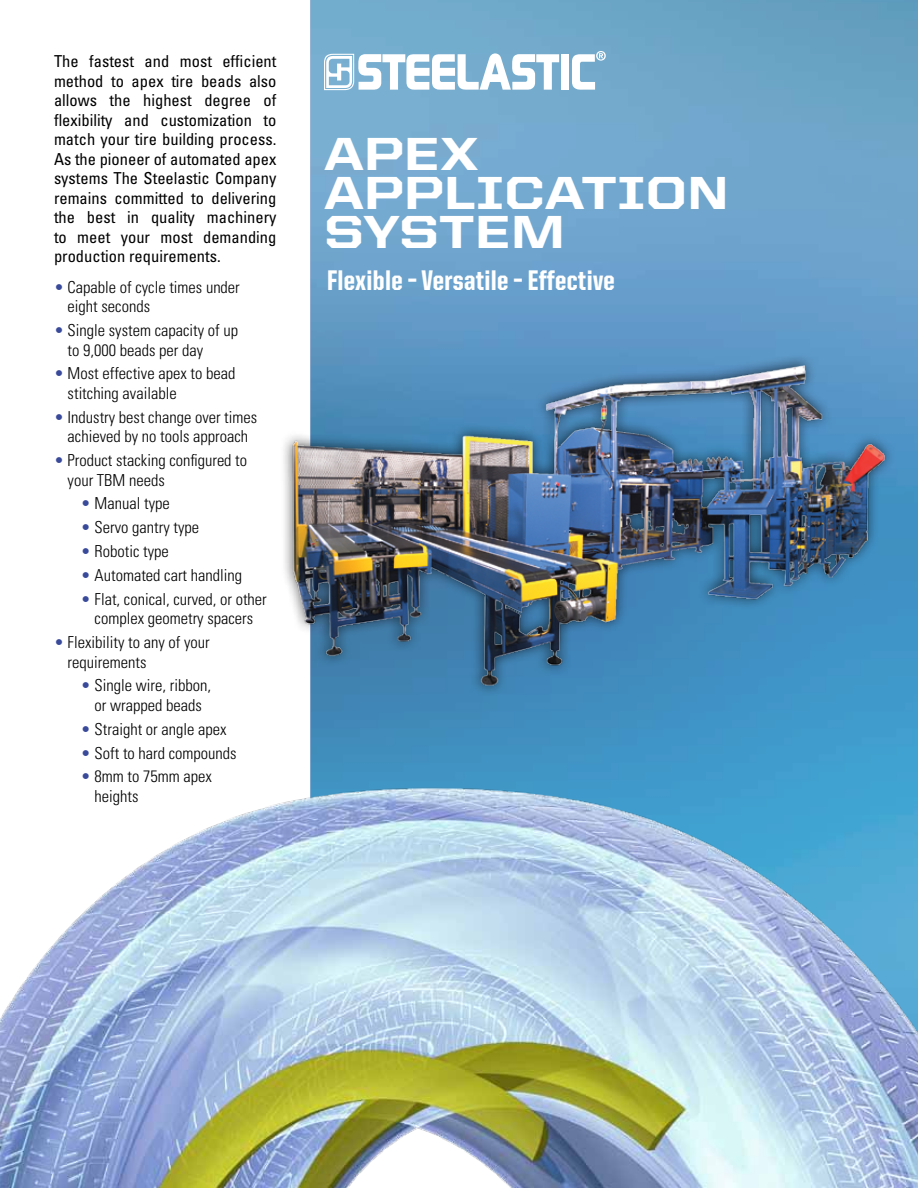
<style>
.page{position:relative;width:918px;height:1188px;background:#fff}
.page>*{position:absolute;margin:0;border:0;box-sizing:border-box;transform-origin:0 0}
.t1{font:800 46.5px/39px "United Sans Semi Ext";color:#fff}
.t2{font:800 28.5px "United Sans Cond";letter-spacing:.01em;color:#fff}
.t3{font:300 condensed 16.5px/19.5px "Univers";color:#000}
.t4{font:condensed 16.5px/19.5px "Univers";color:#000;text-align:justify}
.s1{color:#394a9b}
</style>
<div class="page">
<img style="left:310px;top:0;width:608px;height:742px">
<div style="left:561px;top:54px;width:8px;height:36px;background:#fff"></div>
<svg style="left:324px;top:53px;width:235px;height:37px"></svg>
<svg style="left:572px;top:51px;width:34px;height:39px"></svg>
<img style="left:283px;top:311px;width:635px;height:388px">
<img style="left:0;top:742px;width:918px;height:446px">
<p class="t4" style="left:54px;top:51px;width:224px">The fastest and most efficient method to apex tire beads also allows the highest degree of flexibility and customization to match your tire building process.<br>As the pioneer of automated apex systems The Steelastic Company remains committed to delivering the best in quality machinery to meet your most demanding production requirements.</p>
<p class="t3" style="left:68px;top:277px;width:174px;text-indent:-14px"><span class="s1">•</span> Capable of cycle times under eight seconds</p>
<p class="t3" style="left:68px;top:321px;width:172px;text-indent:-14px"><span class="s1">•</span> Single system capacity of up to 9,000 beads per day</p>
<p class="t3" style="left:68px;top:364px;width:169px;text-indent:-14px"><span class="s1">•</span> Most effective apex to bead stitching available</p>
<p class="t3" style="left:54px;top:407px;width:205px;text-align:center"><span class="s1">•</span> Industry best change over times achieved by no tools approach</p>
<p class="t3" style="left:68px;top:451px;width:181px;text-indent:-14px"><span class="s1">•</span> Product stacking configured to your TBM needs</p>
<p class="t3" style="left:81px;top:494px;width:90px"><span class="s1">•</span> Manual type</p>
<p class="t3" style="left:81px;top:518px;width:120px"><span class="s1">•</span> Servo gantry type</p>
<p class="t3" style="left:81px;top:542px;width:89px"><span class="s1">•</span> Robotic type</p>
<p class="t3" style="left:81px;top:565px;width:163px"><span class="s1">•</span> Automated cart handling</p>
<p class="t3" style="left:81px;top:589px;width:187px;text-align:center"><span class="s1">•</span> Flat, conical, curved, or other complex geometry spacers</p>
<p class="t3" style="left:68px;top:633px;width:144px;text-indent:-14px"><span class="s1">•</span> Flexibility to any of your requirements</p>
<p class="t3" style="left:81px;top:676px;width:132px;text-align:center"><span class="s1">•</span> Single wire, ribbon, or wrapped beads</p>
<p class="t3" style="left:81px;top:719px;width:147px"><span class="s1">•</span> Straight or angle apex</p>
<p class="t3" style="left:81px;top:743px;width:157px"><span class="s1">•</span> Soft to hard compounds</p>
<p class="t3" style="left:95px;top:767px;width:119px;text-indent:-14px"><span class="s1">•</span> 8mm to 75mm apex heights</p>
<h1 class="t1" style="left:324px;top:134px;width:407px">APEX<br>APPLICATION<br>SYSTEM</h1>
<h2 class="t2" style="left:327px;top:266px;width:289px">Flexible – Versatile – Effective</h2>
</div>
